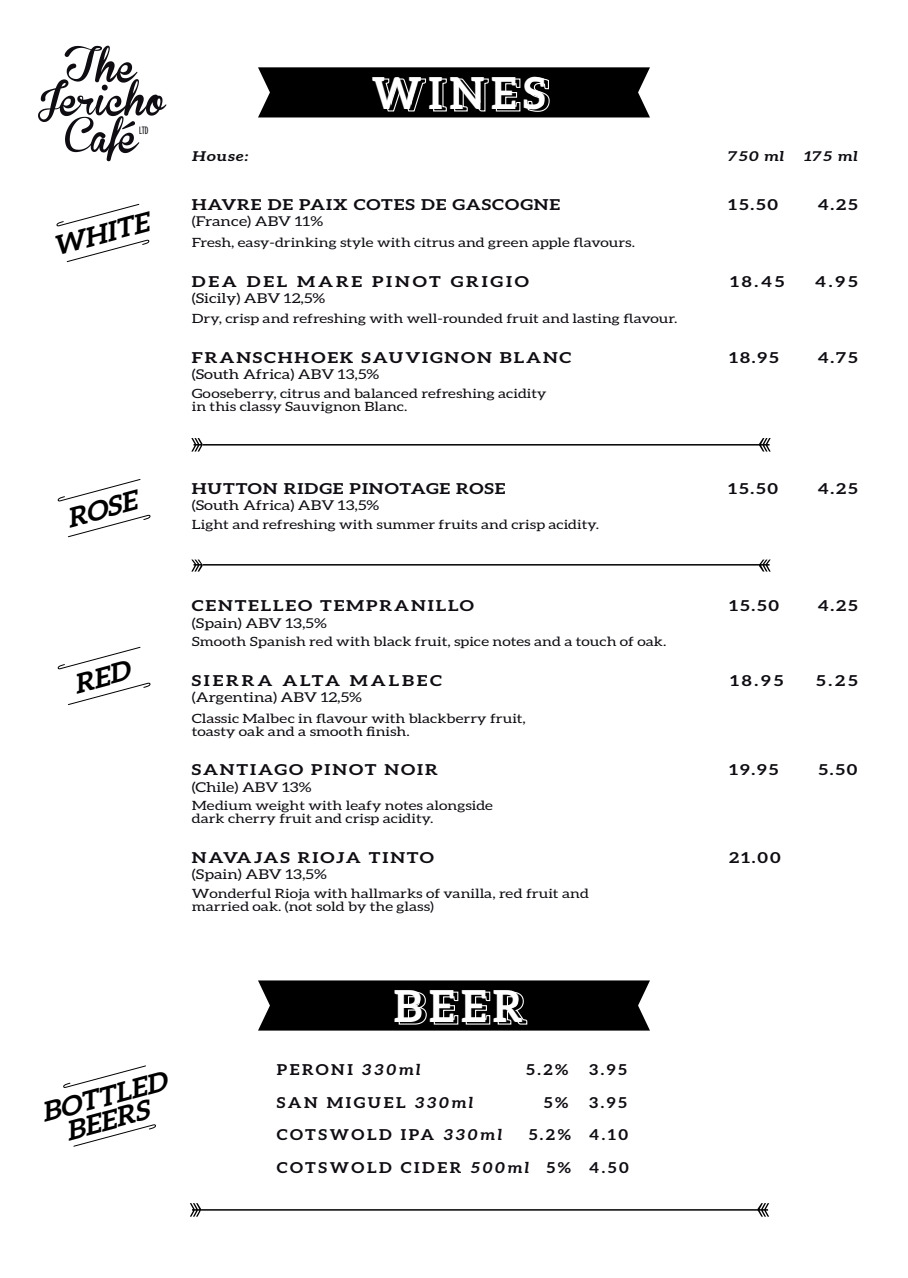
<style>
.page{position:relative;width:908px;height:1278px;background:#fff}
.page>*{position:absolute;margin:0;border:0;box-sizing:border-box;transform-origin:0 0}
.t1{font:700 44.1px "Aleo";letter-spacing:.15em;color:#fff}
.t2{font:italic 700 26.4px/23.9px "Aleo";color:#000;text-align:center;scale:1.07 1}
.t3{font:700 15px "Aleo";letter-spacing:.1em;color:#0f0c12;scale:1.24 1}
.t4{font:700 15px/32.4px "Aleo";letter-spacing:.15em;color:#0f0c12;text-align:right;scale:1.13 1}
.t5{font:700 15px "Aleo";letter-spacing:.15em;color:#0e0b11;scale:1.24 1}
.t6{font:700 15px "Aleo";letter-spacing:.05em;color:#0f0c12;scale:1.24 1}
.t7{font:700 15px "Aleo";letter-spacing:.1em;color:#0f0c12;scale:1.13 1}
.t8{font:13.5px "Aleo";color:#0f0c12;scale:1.24 1}
.t9{font:13.5px "Aleo";color:#0e0b11;scale:1.24 1}
.t10{font:italic 700 13.5px "Aleo";letter-spacing:.05em;color:#0f0c12;scale:1.24 1}
.t11{font:12.75px/13.2px "Aleo";color:#0f0c12;scale:1.24 1}
.t12{font:12.75px/13.2px "Aleo";color:#0e0b11;scale:1.24 1}
.t13{font:500 10.8px "Burbank Big Condensed";color:#0f0c12}
.s1{font-style:italic}
</style>
<div class="page">
<svg style="left:38px;top:46px;width:128px;height:115px"></svg>
<svg style="left:66px;top:239px;width:84px;height:24px"></svg>
<svg style="left:56px;top:203px;width:84px;height:24px"></svg>
<svg style="left:68px;top:514px;width:83px;height:24px"></svg>
<svg style="left:57px;top:479px;width:84px;height:23px"></svg>
<svg style="left:73px;top:1124px;width:83px;height:23px"></svg>
<svg style="left:63px;top:1065px;width:83px;height:23px"></svg>
<svg style="left:258px;top:67px;width:392px;height:50px"></svg>
<svg style="left:258px;top:980px;width:392px;height:50px"></svg>
<hr style="left:201px;top:1209px;width:558px;height:2px;background:#000">
<svg style="left:190px;top:1203px;width:11px;height:14px"></svg>
<svg style="left:758px;top:1203px;width:11px;height:14px"></svg>
<hr style="left:202px;top:564px;width:558px;height:2px;background:#000">
<svg style="left:191px;top:560px;width:11px;height:12px"></svg>
<svg style="left:759px;top:560px;width:12px;height:12px"></svg>
<hr style="left:202px;top:444px;width:558px;height:2px;background:#000">
<svg style="left:191px;top:438px;width:11px;height:14px"></svg>
<svg style="left:759px;top:438px;width:12px;height:14px"></svg>
<svg style="left:57px;top:646px;width:94px;height:59px"></svg>
<p class="t13" style="left:139px;top:125px;width:11px">LTD</p>
<h2 class="t2" style="left:50px;top:235px;width:93px;rotate:-15deg">WHITE</h2>
<h2 class="t2" style="left:64px;top:506px;width:68px;rotate:-15deg">ROSE</h2>
<h1 class="t1" style="left:372px;top:67px;width:175px">WINES</h1>
<p class="t10" style="left:192px;top:149px;width:47px">House:</p>
<p class="t10" style="left:728px;top:149px;width:46px">750 ml</p>
<p class="t10" style="left:804px;top:149px;width:45px">175 ml</p>
<p class="t6" style="left:192px;top:196px;width:299px">HAVRE DE PAIX COTES DE GASCOGNE</p>
<p class="t3" style="left:728px;top:196px;width:42px">15.50</p>
<p class="t3" style="left:818px;top:196px;width:34px">4.25</p>
<p class="t8" style="left:192px;top:214px;width:107px">(France) ABV 11%</p>
<p class="t11" style="left:192px;top:236px;width:359px">Fresh, easy-drinking style with citrus and green apple flavours.</p>
<p class="t5" style="left:192px;top:273px;width:273px">DEA DEL MARE PINOT GRIGIO</p>
<p class="t5" style="left:730px;top:273px;width:45px">18.45</p>
<p class="t5" style="left:815px;top:273px;width:36px">4.95</p>
<p class="t9" style="left:192px;top:290px;width:109px">(Sicily) ABV 12,5%</p>
<p class="t12" style="left:192px;top:312px;width:393px">Dry, crisp and refreshing with well-rounded fruit and lasting flavour.</p>
<p class="t3" style="left:192px;top:349px;width:308px">FRANSCHHOEK SAUVIGNON BLANC</p>
<p class="t3" style="left:729px;top:349px;width:41px">18.95</p>
<p class="t3" style="left:818px;top:349px;width:34px">4.75</p>
<p class="t8" style="left:192px;top:367px;width:153px">(South Africa) ABV 13,5%</p>
<p class="t11" style="left:192px;top:387px;width:288px">Gooseberry, citrus and balanced refreshing acidity in this classy Sauvignon Blanc.</p>
<p class="t6" style="left:192px;top:480px;width:254px">HUTTON RIDGE PINOTAGE ROSE</p>
<p class="t3" style="left:728px;top:480px;width:42px">15.50</p>
<p class="t3" style="left:818px;top:480px;width:34px">4.25</p>
<p class="t8" style="left:192px;top:498px;width:153px">(South Africa) ABV 13,5%</p>
<p class="t11" style="left:192px;top:517px;width:330px">Light and refreshing with summer fruits and crisp acidity.</p>
<p class="t3" style="left:192px;top:597px;width:229px">CENTELLEO TEMPRANILLO</p>
<p class="t3" style="left:729px;top:597px;width:42px">15.50</p>
<p class="t3" style="left:818px;top:597px;width:34px">4.25</p>
<p class="t8" style="left:192px;top:615px;width:110px">(Spain) ABV 13,5%</p>
<p class="t11" style="left:192px;top:635px;width:384px">Smooth Spanish red with black fruit, spice notes and a touch of oak.</p>
<p class="t5" style="left:192px;top:672px;width:203px">SIERRA ALTA MALBEC</p>
<p class="t5" style="left:730px;top:672px;width:44px">18.95</p>
<p class="t5" style="left:816px;top:672px;width:35px">5.25</p>
<p class="t9" style="left:192px;top:690px;width:139px">(Argentina) ABV 12,5%</p>
<p class="t12" style="left:192px;top:711px;width:271px">Classic Malbec in flavour with blackberry fruit, toasty oak and a smooth finish.</p>
<p class="t3" style="left:192px;top:761px;width:200px">SANTIAGO PINOT NOIR</p>
<p class="t3" style="left:729px;top:761px;width:41px">19.95</p>
<p class="t3" style="left:818px;top:761px;width:33px">5.50</p>
<p class="t8" style="left:192px;top:779px;width:98px">(Chile) ABV 13%</p>
<p class="t11" style="left:192px;top:799px;width:244px">Medium weight with leafy notes alongside dark cherry fruit and crisp acidity.</p>
<p class="t3" style="left:192px;top:849px;width:197px">NAVAJAS RIOJA TINTO</p>
<p class="t3" style="left:729px;top:849px;width:43px">21.00</p>
<p class="t8" style="left:192px;top:867px;width:110px">(Spain) ABV 13,5%</p>
<p class="t11" style="left:192px;top:886px;width:322px">Wonderful Rioja with hallmarks of vanilla, red fruit and married oak. (not sold by the glass)</p>
<h2 class="t2" style="left:38px;top:1101px;width:122px;rotate:-15deg">BOTTLED<br>BEERS</h2>
<h1 class="t1" style="left:394px;top:980px;width:131px">BEER</h1>
<p class="t7" style="left:277px;top:1061px;width:129px">PERONI <span class="s1">330ml</span></p>
<p class="t7" style="left:526px;top:1061px;width:39px">5.2%</p>
<p class="t7" style="left:589px;top:1061px;width:35px">3.95</p>
<p class="t4" style="left:277px;top:1086px;width:175px">SAN MIGUEL <span class="s1">330ml</span></p>
<p class="t7" style="left:544px;top:1094px;width:23px">5%</p>
<p class="t7" style="left:589px;top:1094px;width:35px">3.95</p>
<p class="t4" style="left:277px;top:1118px;width:201px">COTSWOLD IPA <span class="s1">330ml</span></p>
<p class="t4" style="left:277px;top:1118px;width:313px">5.2% 4.10<br>COTSWOLD CIDER <span class="s1">500ml</span> 5% 4.50</p>
</div>
